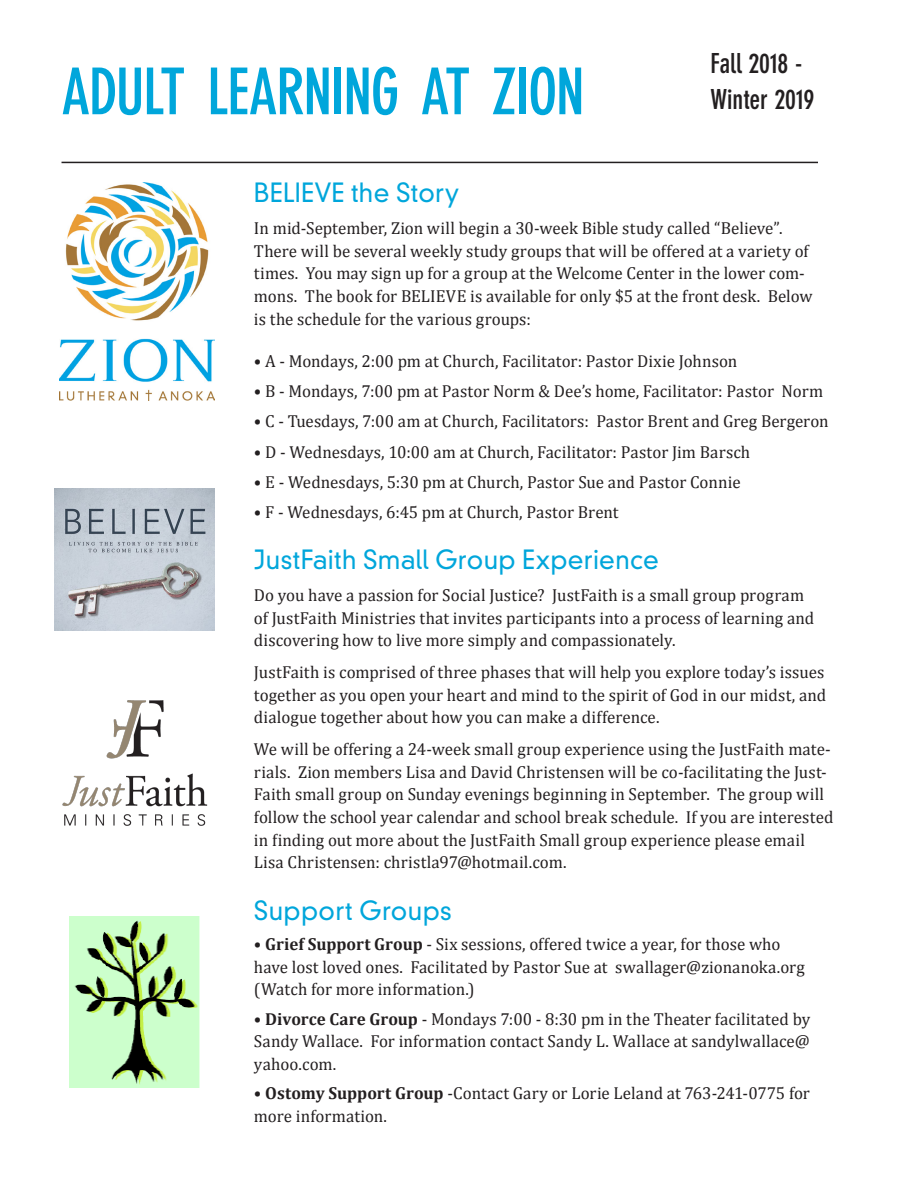
<style>
.page{position:relative;width:918px;height:1188px;background:#fff}
.page>*{position:absolute;margin:0;border:0;box-sizing:border-box;transform-origin:0 0}
.t1{font:700 condensed 63.45px "DIN Neuzeit Grotesk Std";letter-spacing:-.025em;color:#00a6db}
.t2{font:700 condensed 27.15px/36.3px "DIN Neuzeit Grotesk Std";color:#231f20}
.t3{font:300 25.65px "DIN Neuzeit Grotesk Std";letter-spacing:.015em;color:#00a6db}
.t4{font:17.4px/22.6px "Cambria";letter-spacing:.005em;color:#231f20}
.s1{font-weight:700}
</style>
<div class="page">
<hr style="left:62px;top:162px;width:756px;height:1px;background:#231f20">
<img style="left:59px;top:182px;width:155px;height:219px">
<img style="left:55px;top:488px;width:159px;height:143px">
<img style="left:62px;top:700px;width:146px;height:126px">
<img style="left:69px;top:916px;width:131px;height:172px">
<p class="t1" style="left:61px;top:55px;width:525px">ADULT LEARNING AT ZION</p>
<p class="t2" style="left:711px;top:45px;width:105px">Fall 2018 -<br>Winter 2019</p>
<p class="t3" style="left:254px;top:178px;width:207px">BELIEVE the Story</p>
<p class="t4" style="left:254px;top:217px;width:560px">In mid-September, Zion will begin a 30-week Bible study called “Believe”.<br>There will be several weekly study groups that will be offered at a variety of times. You may sign up for a group at the Welcome Center in the lower com&shy;mons. The book for BELIEVE is available for only $5 at the front desk. Below is the schedule for the various groups:</p>
<p class="t4" style="left:254px;top:350px;width:485px">• A - Mondays, 2:00 pm at Church, Facilitator: Pastor Dixie Johnson</p>
<p class="t4" style="left:254px;top:380px;width:571px">• B - Mondays, 7:00 pm at Pastor Norm &amp; Dee’s home, Facilitator: Pastor Norm</p>
<p class="t4" style="left:254px;top:410px;width:576px">• C - Tuesdays, 7:00 am at Church, Facilitators: Pastor Brent and Greg Bergeron</p>
<p class="t4" style="left:254px;top:440px;width:498px">• D - Wednesdays, 10:00 am at Church, Facilitator: Pastor Jim Barsch</p>
<p class="t4" style="left:254px;top:470px;width:488px">• E - Wednesdays, 5:30 pm at Church, Pastor Sue and Pastor Connie</p>
<p class="t4" style="left:254px;top:501px;width:366px">• F - Wednesdays, 6:45 pm at Church, Pastor Brent</p>
<p class="t3" style="left:254px;top:545px;width:407px">JustFaith Small Group Experience</p>
<p class="t4" style="left:254px;top:584px;width:562px">Do you have a passion for Social Justice? JustFaith is a small group program of JustFaith Ministries that invites participants into a process of learning and discovering how to live more simply and compassionately.</p>
<p class="t4" style="left:254px;top:661px;width:574px;text-align:justify">JustFaith is comprised of three phases that will help you explore today’s issues together as you open your heart and mind to the spirit of God in our midst, and dialogue together about how you can make a difference.</p>
<p class="t4" style="left:254px;top:738px;width:581px">We will be offering a 24-week small group experience using the JustFaith mate&shy;rials. Zion members Lisa and David Christensen will be co-facilitating the Just-Faith small group on Sunday evenings beginning in September. The group will follow the school year calendar and school break schedule. If you are interested in finding out more about the JustFaith Small group experience please email Lisa Christensen: christla97@hotmail.com.</p>
<p class="t3" style="left:254px;top:896px;width:199px">Support Groups</p>
<p class="t4" style="left:254px;top:933px;width:552px"><span class="s1">• Grief Support Group</span> - Six sessions, offered twice a year, for those who have lost loved ones. Facilitated by Pastor Sue at swallager@zionanoka.org (Watch for more information.)</p>
<p class="t4" style="left:254px;top:1007px;width:558px;text-align:justify"><span class="s1">• Divorce Care Group</span> - Mondays 7:00 - 8:30 pm in the Theater facilitated by Sandy Wallace. For information contact Sandy L. Wallace at sandylwallace@ yahoo.com.</p>
<p class="t4" style="left:254px;top:1082px;width:558px"><span class="s1">• Ostomy Support Group</span> -Contact Gary or Lorie Leland at 763-241-0775 for more information.</p>
</div>
